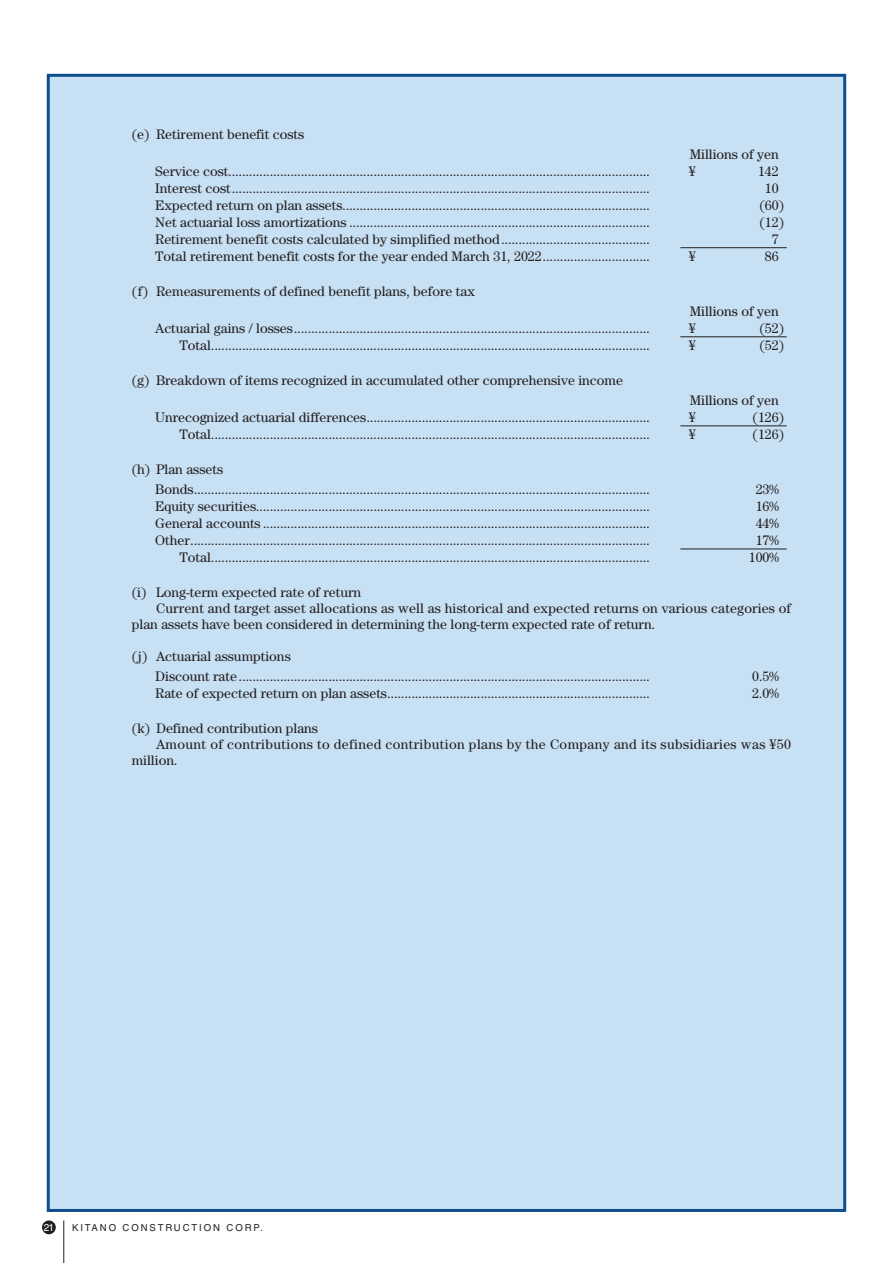
<style>
.page{position:relative;width:893px;height:1263px;background:#fff}
.page>*{position:absolute;margin:0;border:0;box-sizing:border-box;transform-origin:0 0}
.t1{font:13.8px/19.6px "Century Std";color:#231f20}
.t2{font:13.8px "Century Std";letter-spacing:.025em;color:#231f20}
.t3{font:10.05px "Helvetica LT Std";color:#fff}
.t4{font:9.6px "Helvetica LT Std";letter-spacing:.2em;color:#231f20}
</style>
<div class="page">
<div style="left:47px;top:74px;width:799px;height:1138px;background:#c7e0f3;border:3px solid #0f4e8c"></div>
<div style="left:42px;top:1220px;width:14px;height:14px;background:#231f20;border-radius:50%"></div>
<hr style="left:64px;top:1220px;width:1px;height:43px;background:#231f20">
<hr style="left:680px;top:247px;width:107px;height:1px;background:#231f20">
<hr style="left:680px;top:336px;width:107px;height:1px;background:#231f20">
<hr style="left:680px;top:426px;width:107px;height:1px;background:#231f20">
<hr style="left:680px;top:549px;width:107px;height:1px;background:#231f20">
<p class="t1" style="left:132px;top:124px;width:174px">(e) Retirement benefit costs</p>
<p class="t1" style="left:690px;top:144px;width:91px">Millions of yen</p>
<p class="t1" style="left:155px;top:161px;width:496px">Service cost..........................................................................................................................</p>
<p class="t1" style="left:689px;top:161px;width:8px">¥</p>
<p class="t1" style="left:758px;top:161px;width:22px">142</p>
<p class="t1" style="left:155px;top:178px;width:496px">Interest cost.........................................................................................................................</p>
<p class="t1" style="left:765px;top:178px;width:15px">10</p>
<p class="t1" style="left:155px;top:195px;width:496px">Expected return on plan assets.........................................................................................</p>
<p class="t1" style="left:759px;top:195px;width:26px">(60)</p>
<p class="t1" style="left:155px;top:212px;width:496px">Net actuarial loss amortizations .......................................................................................</p>
<p class="t1" style="left:759px;top:212px;width:26px">(12)</p>
<p class="t1" style="left:155px;top:229px;width:496px">Retirement benefit costs calculated by simplified method...........................................</p>
<p class="t1" style="left:772px;top:229px;width:8px">7</p>
<p class="t1" style="left:155px;top:246px;width:496px">Total retirement benefit costs for the year ended March 31, 2022...............................</p>
<p class="t1" style="left:689px;top:246px;width:8px">¥</p>
<p class="t1" style="left:765px;top:246px;width:15px">86</p>
<p class="t1" style="left:132px;top:281px;width:345px">(f) Remeasurements of defined benefit plans, before tax</p>
<p class="t1" style="left:690px;top:301px;width:91px">Millions of yen</p>
<p class="t1" style="left:155px;top:318px;width:496px">Actuarial gains / losses.......................................................................................................</p>
<p class="t1" style="left:689px;top:318px;width:8px">¥</p>
<p class="t1" style="left:759px;top:318px;width:26px">(52)</p>
<p class="t1" style="left:179px;top:335px;width:472px">Total...............................................................................................................................</p>
<p class="t1" style="left:689px;top:335px;width:8px">¥</p>
<p class="t1" style="left:759px;top:335px;width:26px">(52)</p>
<p class="t1" style="left:132px;top:370px;width:493px">(g) Breakdown of items recognized in accumulated other comprehensive income</p>
<p class="t1" style="left:690px;top:390px;width:91px">Millions of yen</p>
<p class="t1" style="left:155px;top:407px;width:496px">Unrecognized actuarial differences..................................................................................</p>
<p class="t1" style="left:689px;top:407px;width:8px">¥</p>
<p class="t1" style="left:753px;top:407px;width:33px">(126)</p>
<p class="t1" style="left:179px;top:424px;width:472px">Total...............................................................................................................................</p>
<p class="t1" style="left:689px;top:424px;width:8px">¥</p>
<p class="t1" style="left:753px;top:424px;width:33px">(126)</p>
<p class="t1" style="left:155px;top:460px;width:496px;text-indent:-23px">(h) Plan assets<br>Bonds....................................................................................................................................</p>
<p class="t1" style="left:756px;top:479px;width:25px">23%</p>
<p class="t1" style="left:155px;top:496px;width:496px">Equity securities..................................................................................................................</p>
<p class="t1" style="left:756px;top:496px;width:25px">16%</p>
<p class="t1" style="left:155px;top:513px;width:496px">General accounts ................................................................................................................</p>
<p class="t1" style="left:756px;top:513px;width:25px">44%</p>
<p class="t1" style="left:155px;top:530px;width:496px">Other.....................................................................................................................................</p>
<p class="t1" style="left:756px;top:530px;width:25px">17%</p>
<p class="t1" style="left:179px;top:547px;width:472px">Total...............................................................................................................................</p>
<p class="t1" style="left:749px;top:547px;width:31px">100%</p>
<p class="t1" style="left:132px;top:583px;width:231px">(i) Long-term expected rate of return</p>
<p class="t1" style="left:156px;top:599px;width:637px">Current and target asset allocations as well as historical and expected returns on various categories of</p>
<p class="t1" style="left:132px;top:614px;width:525px">plan assets have been considered in determining the long-term expected rate of return.</p>
<p class="t1" style="left:155px;top:646px;width:496px;text-indent:-23px">(j) Actuarial assumptions<br>Discount rate .......................................................................................................................</p>
<p class="t1" style="left:752px;top:666px;width:28px">0.5%</p>
<p class="t1" style="left:155px;top:683px;width:496px">Rate of expected return on plan assets............................................................................</p>
<p class="t1" style="left:752px;top:683px;width:28px">2.0%</p>
<p class="t1" style="left:132px;top:718px;width:188px">(k) Defined contribution plans</p>
<p class="t2" style="left:156px;top:736px;width:636px">Amount of contributions to defined contribution plans by the Company and its subsidiaries was ¥50</p>
<p class="t1" style="left:132px;top:750px;width:47px">million.</p>
<p class="t3" style="left:44px;top:1221px;width:12px">21</p>
<p class="t4" style="left:72px;top:1221px;width:192px">KITANO CONSTRUCTION CORP.</p>
</div>
